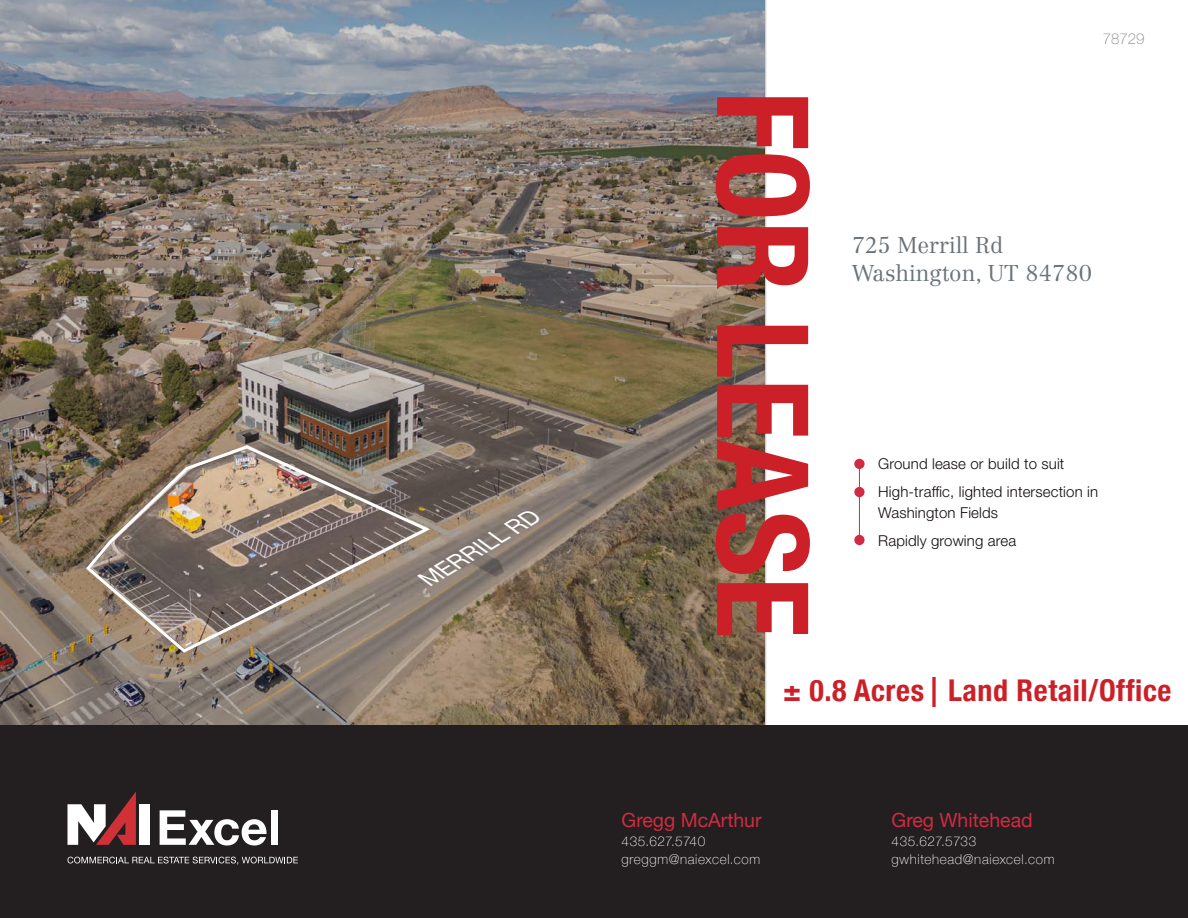
<style>
.page{position:relative;width:1188px;height:918px;background:#fff}
.page>*{position:absolute;margin:0;border:0;box-sizing:border-box;transform-origin:0 0}
.Extra_Large_Header{font:700 condensed 127.5px "Helvetica Neue";color:#cb2027}
.t1{font:700 condensed 30px "Helvetica Neue";letter-spacing:.02em;color:#cb2027}
.Address_Black{font:300 22.5px/28.3px "Centennial LT Std";color:#697379}
.Address_Black-2{font:italic 22.5px "Helvetica Neue LT Std";color:#fff}
.Agent_Name{font:19.5px "Helvetica Neue";color:#d02c40}
.Bullets{font:300 15px/21px "Helvetica Neue LT Std";letter-spacing:.01em;color:#110a0c}
.t2{font:100 15px "Helvetica Neue LT Std";color:#838283}
.Phone_Number{font:100 13.5px "Helvetica Neue";letter-spacing:.05em;color:#fff}
.Phone_Number-2{font:100 13.5px "Helvetica Neue";letter-spacing:.03em;color:#fff}
.s1{font-family:"Minion Pro";font-weight:400;font-size:25.5px}
</style>
<div class="page">
<img style="left:0;top:0;width:766px;height:725px">
<hr style="left:859px;top:459px;width:1px;height:81px;background:#d12b41">
<div style="left:854px;top:459px;width:11px;height:10px;background:#d12b41;border-radius:50%"></div>
<div style="left:854px;top:487px;width:11px;height:10px;background:#d12b41;border-radius:50%"></div>
<div style="left:854px;top:535px;width:11px;height:10px;background:#d12b41;border-radius:50%"></div>
<div style="left:0;top:725px;width:1188px;height:193px;background:#231f20"></div>
<div style="left:140px;top:804px;width:10px;height:41px;background:#fff"></div>
<svg style="left:68px;top:792px;width:68px;height:53px"></svg>
<svg style="left:160px;top:810px;width:107px;height:36px"></svg>
<div style="left:271px;top:810px;width:7px;height:35px;background:#fff"></div>
<svg style="left:68px;top:857px;width:230px;height:8px"></svg>
<img style="left:84px;top:443px;width:349px;height:212px">
<p class="Address_Black-2" style="left:419px;top:568px;width:134px;rotate:-31deg">MERRILL RD</p>
<p class="Extra_Large_Header" style="left:868px;top:91px;width:549px;rotate:90deg">FOR LEASE</p>
<p class="t2" style="left:1103px;top:31px;width:43px">78729</p>
<p class="Address_Black" style="left:852px;top:231px;width:242px">7<span class="s1">2</span>5 Merrill Rd<br>Washington, UT 84780</p>
<p class="Bullets" style="left:878px;top:453px;width:188px">Ground lease or build to suit</p>
<p class="Bullets" style="left:878px;top:481px;width:222px">High-traffic, lighted intersection in<br>Washington Fields</p>
<p class="Bullets" style="left:878px;top:530px;width:139px">Rapidly growing area</p>
<h2 class="t1" style="left:907px;top:706px;width:31px;rotate:-90deg">—</h2>
<h2 class="t1" style="left:783px;top:666px;width:390px">± 0.8 Acres Land Retail/Office</h2>
<p class="Agent_Name" style="left:622px;top:806px;width:142px">Gregg McArthur</p>
<p class="Phone_Number-2" style="left:622px;top:831px;width:85px">435.627.5740</p>
<p class="Phone_Number" style="left:622px;top:849px;width:140px">greggm@naiexcel.com</p>
<p class="Agent_Name" style="left:892px;top:806px;width:143px">Greg Whitehead</p>
<p class="Phone_Number-2" style="left:892px;top:831px;width:86px">435.627.5733</p>
<p class="Phone_Number" style="left:892px;top:849px;width:164px">gwhitehead@naiexcel.com</p>
</div>
